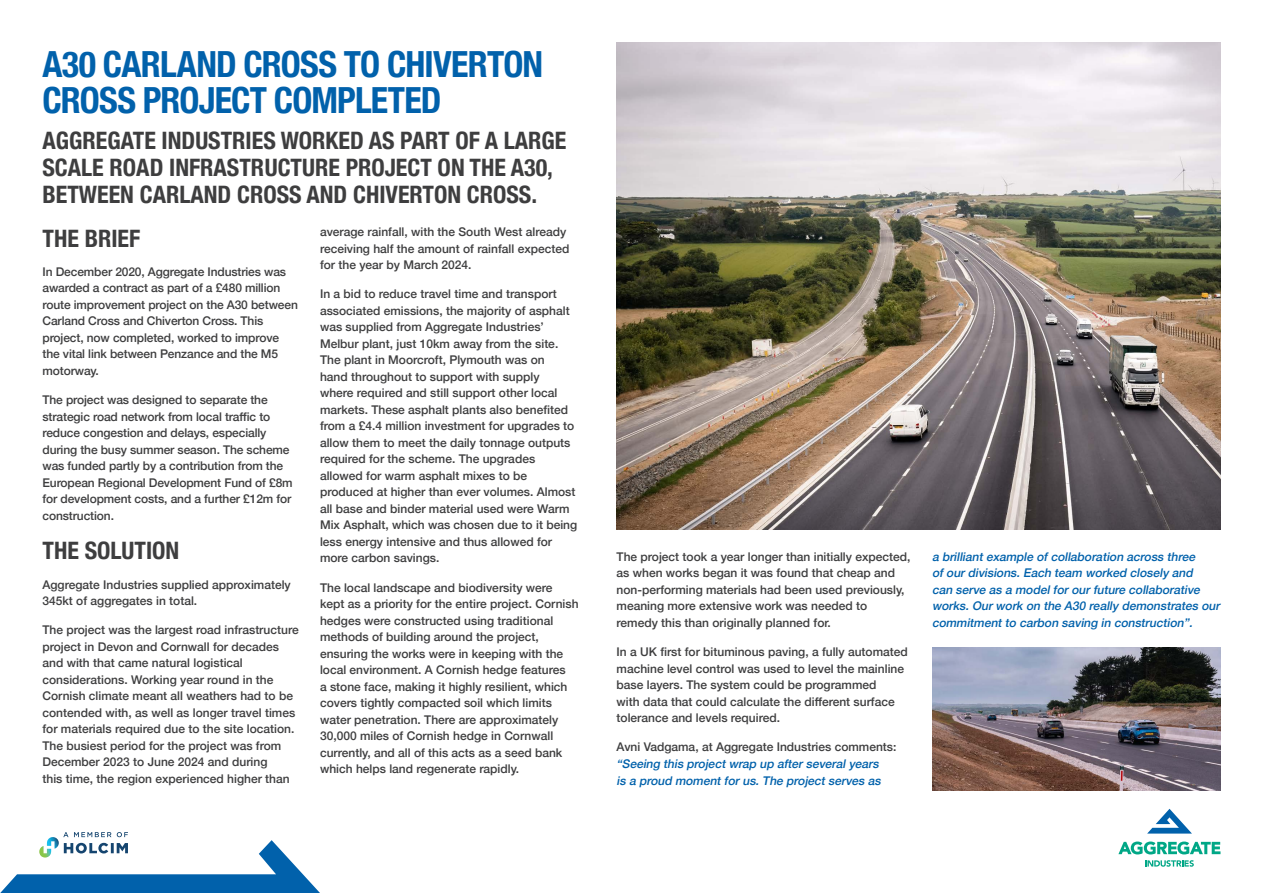
<style>
.page{position:relative;width:1263px;height:893px;background:#fff}
.page>*{position:absolute;margin:0;border:0;box-sizing:border-box;transform-origin:0 0}
.t1{font:700 condensed 36px/36px "Helvetica Neue";letter-spacing:-.025em;color:#0161ab}
.t2{font:700 condensed 24px/27px "Helvetica Neue";color:#3e3e3f}
.t3{font:500 12px/16.5px "Helvetica Neue";color:#3e3e3f}
.t4{font:italic 500 12px/16.5px "Helvetica Neue";color:#0161ab}
.s1{font-style:normal;color:#3e3e3f}
</style>
<div class="page">
<img style="left:617px;top:43px;width:603px;height:486px">
<svg style="left:1147px;top:809px;width:45px;height:25px"></svg>
<svg style="left:1118px;top:841px;width:102px;height:13px"></svg>
<svg style="left:1145px;top:860px;width:49px;height:7px"></svg>
<svg style="left:0;top:832px;width:320px;height:61px"></svg>
<img style="left:932px;top:647px;width:288px;height:144px">
<p class="t1" style="left:43px;top:44px;width:502px">A30 CARLAND CROSS TO CHIVERTON<br>CROSS PROJECT COMPLETED</p>
<p class="t2" style="left:43px;top:125px;width:525px">AGGREGATE INDUSTRIES WORKED AS PART OF A LARGE<br>SCALE ROAD INFRASTRUCTURE PROJECT ON THE A30,<br>BETWEEN CARLAND CROSS AND CHIVERTON CROSS.</p>
<p class="t2" style="left:43px;top:223px;width:99px">THE BRIEF</p>
<p class="t3" style="left:43px;top:262px;width:257px">In December 2020, Aggregate Industries was awarded a contract as part of a £480 million route improvement project on the A30 between Carland Cross and Chiverton Cross. This project, now completed, worked to improve the vital link between Penzance and the M5 motorway.</p>
<p class="t3" style="left:43px;top:391px;width:252px">The project was designed to separate the strategic road network from local traffic to reduce congestion and delays, especially during the busy summer season. The scheme was funded partly by a contribution from the European Regional Development Fund of £8m for development costs, and a further £12m for construction.</p>
<p class="t2" style="left:43px;top:536px;width:138px">THE SOLUTION</p>
<p class="t3" style="left:43px;top:575px;width:250px">Aggregate Industries supplied approximately<br>345kt of aggregates in total.</p>
<p class="t3" style="left:43px;top:621px;width:258px">The project was the largest road infrastructure project in Devon and Cornwall for decades and with that came natural logistical considerations. Working year round in the Cornish climate meant all weathers had to be contended with, as well as longer travel times for materials required due to the site location.<br>The busiest period for the project was from December 2023 to June 2024 and during<br>this time, the region experienced higher than</p>
<p class="t3" style="left:320px;top:223px;width:251px">average rainfall, with the South West already receiving half the amount of rainfall expected for the year by March 2024.</p>
<p class="t3" style="left:320px;top:285px;width:259px">In a bid to reduce travel time and transport associated emissions, the majority of asphalt was supplied from Aggregate Industries’ Melbur plant, just 10km away from the site.<br>The plant in Moorcroft, Plymouth was on<br>hand throughout to support with supply<br>where required and still support other local markets. These asphalt plants also benefited from a £4.4 million investment for upgrades to allow them to meet the daily tonnage outputs required for the scheme. The upgrades allowed for warm asphalt mixes to be produced at higher than ever volumes. Almost all base and binder material used were Warm Mix Asphalt, which was chosen due to it being less energy intensive and thus allowed for more carbon savings.</p>
<p class="t3" style="left:320px;top:578px;width:260px">The local landscape and biodiversity were kept as a priority for the entire project. Cornish hedges were constructed using traditional methods of building around the project, ensuring the works were in keeping with the local environment. A Cornish hedge features<br>a stone face, making it highly resilient, which covers tightly compacted soil which limits water penetration. There are approximately 30,000 miles of Cornish hedge in Cornwall currently, and all of this acts as a seed bank which helps land regenerate rapidly.</p>
<p class="t3" style="left:617px;top:547px;width:295px">The project took a year longer than initially expected, as when works began it was found that cheap and non-performing materials had been used previously, meaning more extensive work was needed to remedy this than originally planned for.</p>
<p class="t3" style="left:617px;top:643px;width:293px">In a UK first for bituminous paving, a fully automated machine level control was used to level the mainline base layers. The system could be programmed<br>with data that could calculate the different surface tolerance and levels required.</p>
<p class="t4" style="left:617px;top:738px;width:281px"><span class="s1">Avni Vadgama, at Aggregate Industries comments: </span>“Seeing this projectwrap up afterseveralyears is a proud momentforus.The projectserves as</p>
<p class="t4" style="left:932px;top:547px;width:292px">a brilliantexample ofcollaboration across three ofourdivisions.Each team worked closely and<br>can serve as a modelforourfuture collaborative works.Ourwork on the A30 really demonstrates our commitmentto carbon saving in construction”.</p>
</div>
